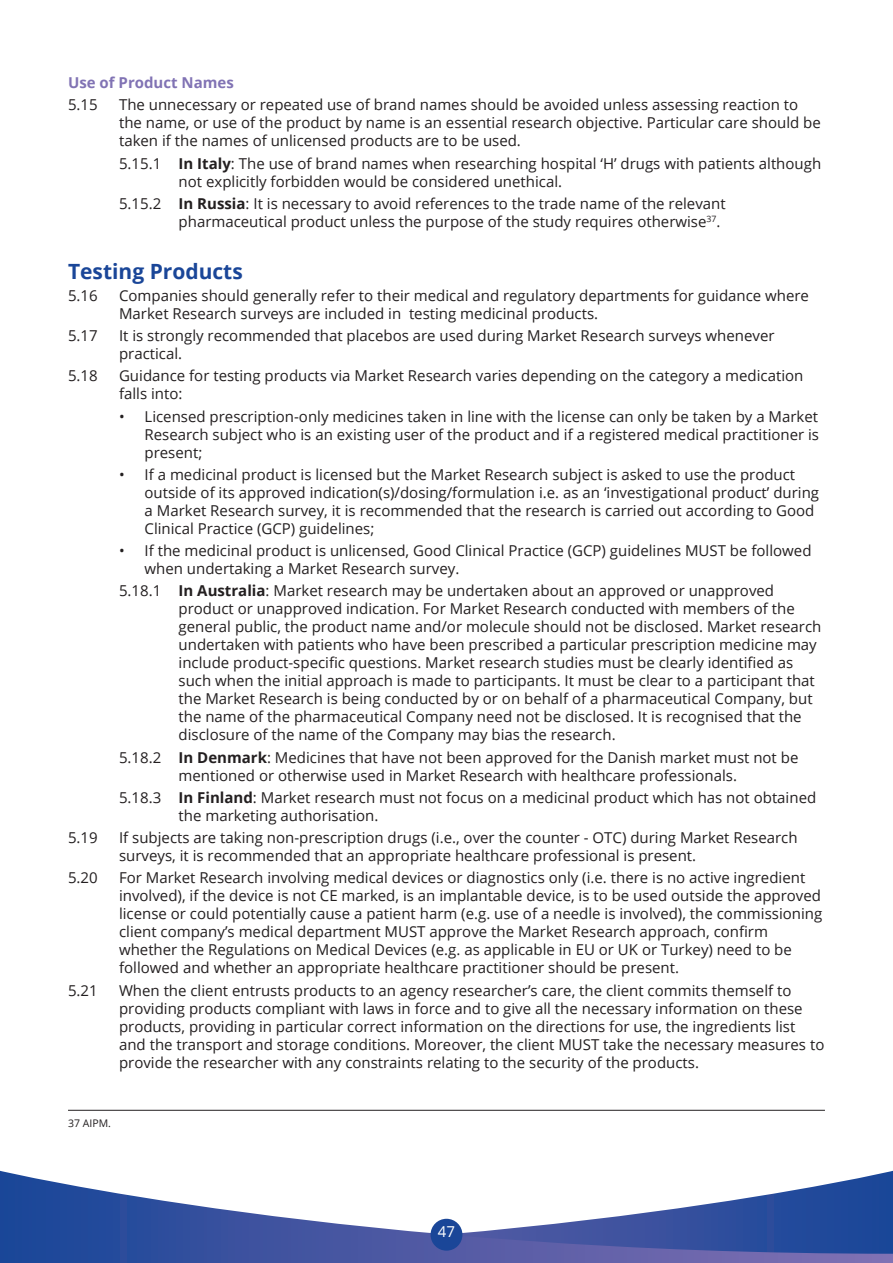
<style>
.page{position:relative;width:893px;height:1263px;background:#fff}
.page>*{position:absolute;margin:0;border:0;box-sizing:border-box;transform-origin:0 0}
.New_Header{font:700 21px "Open Sans";color:#1a4698}
.New_Header-2{font:15px/18px "Open Sans";color:#231f20}
.New_Sub-Header_Colou{font:700 15px "Open Sans";color:#8173b4}
.t1{font:15px "Open Sans";color:#fff}
.New_Header-3{font:10.5px "Open Sans";color:#231f20}
.s1{font-weight:700}
</style>
<div class="page">
<svg style="left:0;top:1171px;width:893px;height:92px"></svg>
<div style="left:431px;top:1219px;width:31px;height:32px;background:#1a4698;border-radius:50%"></div>
<hr style="left:68px;top:1110px;width:757px;height:1px;background:#231f20">
<p class="New_Sub-Header_Colou" style="left:68px;top:72px;width:167px">Use of Product Names</p>
<p class="New_Header-2" style="left:68px;top:95px;width:31px">5.15</p>
<p class="New_Header-2" style="left:119px;top:95px;width:703px">The unnecessary or repeated use of brand names should be avoided unless assessing reaction to the name, or use of the product by name is an essential research objective. Particular care should be taken if the names of unlicensed products are to be used.</p>
<p class="New_Header-2" style="left:179px;top:154px;width:644px;text-indent:-60px">5.15.1 <span class="s1">In Italy</span>: The use of brand names when researching hospital ‘H’ drugs with patients although not explicitly forbidden would be considered unethical.</p>
<p class="New_Header-2" style="left:179px;top:194px;width:549px;text-indent:-60px">5.15.2 <span class="s1">In Russia</span>: It is necessary to avoid references to the trade name of the relevant pharmaceutical product unless the purpose of the study requires otherwise<sup>37</sup>.</p>
<p class="New_Header" style="left:68px;top:256px;width:176px">Testing Products</p>
<p class="New_Header-2" style="left:68px;top:286px;width:31px">5.16</p>
<p class="New_Header-2" style="left:119px;top:286px;width:691px">Companies should generally refer to their medical and regulatory departments for guidance where<br>Market Research surveys are included in testing medicinal products.</p>
<p class="New_Header-2" style="left:68px;top:326px;width:31px">5.17</p>
<p class="New_Header-2" style="left:119px;top:326px;width:657px">It is strongly recommended that placebos are used during Market Research surveys whenever practical.</p>
<p class="New_Header-2" style="left:68px;top:366px;width:31px">5.18</p>
<p class="New_Header-2" style="left:119px;top:366px;width:686px">Guidance for testing products via Market Research varies depending on the category a medication falls into:</p>
<p class="New_Header-2" style="left:145px;top:407px;width:676px;text-align:justify;text-indent:-26px">• Licensed prescription-only medicines taken in line with the license can only be taken by a Market Research subject who is an existing user of the product and if a registered medical practitioner is present;</p>
<p class="New_Header-2" style="left:145px;top:465px;width:676px;text-indent:-26px">• If a medicinal product is licensed but the Market Research subject is asked to use the product outside of its approved indication(s)/dosing/formulation i.e. as an ‘investigational product’ during a Market Research survey, it is recommended that the research is carried out according to Good Clinical Practice (GCP) guidelines;</p>
<p class="New_Header-2" style="left:145px;top:541px;width:668px;text-indent:-26px">• If the medicinal product is unlicensed, Good Clinical Practice (GCP) guidelines MUST be followed when undertaking a Market Research survey.</p>
<p class="New_Header-2" style="left:179px;top:581px;width:644px;text-indent:-60px">5.18.1 <span class="s1">In Australia</span>: Market research may be undertaken about an approved or unapproved product or unapproved indication. For Market Research conducted with members of the general public, the product name and/or molecule should not be disclosed. Market research undertaken with patients who have been prescribed a particular prescription medicine may include product-specific questions. Market research studies must be clearly identified as such when the initial approach is made to participants. It must be clear to a participant that the Market Research is being conducted by or on behalf of a pharmaceutical Company, but the name of the pharmaceutical Company need not be disclosed. It is recognised that the disclosure of the name of the Company may bias the research.</p>
<p class="New_Header-2" style="left:119px;top:748px;width:681px;text-align:center">5.18.2 <span class="s1">In Denmark</span>: Medicines that have not been approved for the Danish market must not be mentioned or otherwise used in Market Research with healthcare professionals.</p>
<p class="New_Header-2" style="left:179px;top:788px;width:639px;text-indent:-60px">5.18.3 <span class="s1">In Finland</span>: Market research must not focus on a medicinal product which has not obtained the marketing authorisation.</p>
<p class="New_Header-2" style="left:68px;top:828px;width:31px">5.19</p>
<p class="New_Header-2" style="left:119px;top:828px;width:680px">If subjects are taking non-prescription drugs (i.e., over the counter - OTC) during Market Research surveys, it is recommended that an appropriate healthcare professional is present.</p>
<p class="New_Header-2" style="left:68px;top:868px;width:31px">5.20</p>
<p class="New_Header-2" style="left:119px;top:868px;width:705px">For Market Research involving medical devices or diagnostics only (i.e. there is no active ingredient involved), if the device is not CE marked, is an implantable device, is to be used outside the approved license or could potentially cause a patient harm (e.g. use of a needle is involved), the commissioning client company’s medical department MUST approve the Market Research approach, confirm whether the Regulations on Medical Devices (e.g. as applicable in EU or UK or Turkey) need to be followed and whether an appropriate healthcare practitioner should be present.</p>
<p class="New_Header-2" style="left:68px;top:981px;width:31px">5.21</p>
<p class="New_Header-2" style="left:119px;top:981px;width:707px">When the client entrusts products to an agency researcher’s care, the client commits themself to providing products compliant with laws in force and to give all the necessary information on these products, providing in particular correct information on the directions for use, the ingredients list and the transport and storage conditions. Moreover, the client MUST take the necessary measures to provide the researcher with any constraints relating to the security of the products.</p>
<p class="New_Header-3" style="left:68px;top:1116px;width:44px">37 AIPM.</p>
<p class="t1" style="left:438px;top:1221px;width:19px">47</p>
</div>
